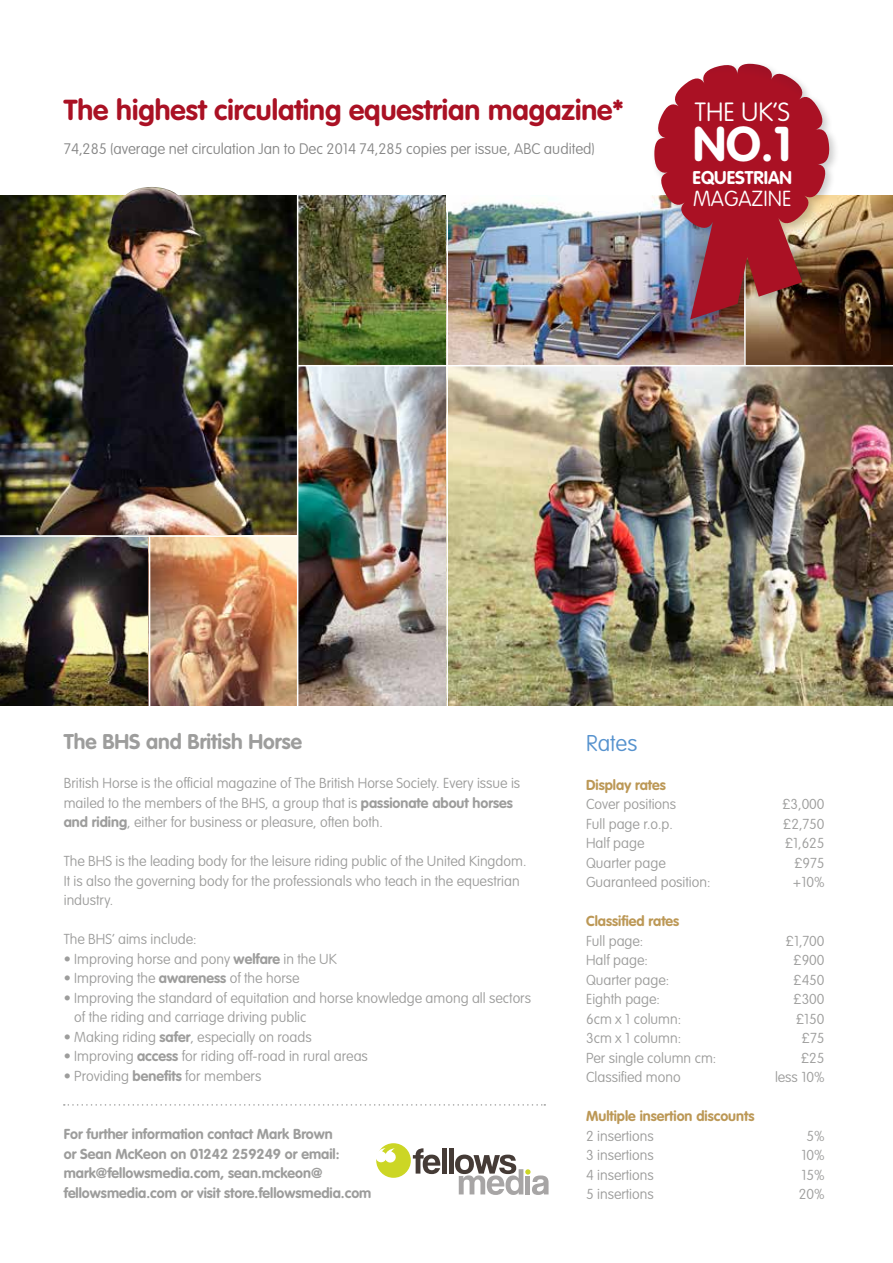
<style>
.page{position:relative;width:893px;height:1263px;background:#fff}
.page>*{position:absolute;margin:0;border:0;box-sizing:border-box;transform-origin:0 0}
.t1{font:700 48.15px "VAG Rounded";color:#fff}
.t2{font:700 28.5px "VAG Rounded";color:#aa1124}
.t3{font:100 25.95px "VAG Rounded";color:#fff}
.t4{font:100 22.5px "VAG Rounded";color:#5692ce}
.t5{font:100 21.45px "VAG Rounded";color:#fff}
.t6{font:700 21px "VAG Rounded";color:#9d9d9c}
.t7{font:700 18.15px "VAG Rounded";color:#fff}
.t8{font:100 15px "VAG Rounded";color:#878787}
.t9{font:100 14.25px/19.5px "VAG Rounded";color:#9d9d9c}
.t10{font:700 14.25px/19.5px "VAG Rounded";color:#9d9d9c}
.t11{font:700 14.25px "VAG Rounded";color:#bc9856}
.s1{font-weight:700}
</style>
<div class="page">
<img style="left:0;top:196px;width:893px;height:510px">
<hr style="left:297px;top:193px;width:1px;height:518px;background:#fff">
<hr style="left:446px;top:193px;width:2px;height:518px;background:#fff">
<hr style="left:744px;top:198px;width:2px;height:168px;background:#fff">
<div style="left:651px;top:60px;width:188px;height:269px;background:#000;opacity:.2"></div>
<img style="left:654px;top:62px;width:176px;height:257px">
<div style="left:676px;top:85px;width:132px;height:132px;background:#aa1124;border-radius:50%"></div>
<hr style="left:298px;top:365px;width:595px;height:1px;background:#fff">
<hr style="left:0;top:535px;width:298px;height:2px;background:#fff">
<hr style="left:149px;top:536px;width:1px;height:173px;background:#fff">
<img style="left:111px;top:187px;width:81px;height:37px">
<svg style="left:413px;top:1148px;width:27px;height:26px"></svg>
<div style="left:442px;top:1148px;width:5px;height:25px;background:#453b36"></div>
<div style="left:449px;top:1148px;width:5px;height:25px;background:#453b36"></div>
<div style="left:376px;top:1143px;width:35px;height:35px;background:#ccd625;border-radius:50%"></div>
<svg style="left:376px;top:1148px;width:20px;height:15px"></svg>
<svg style="left:455px;top:1154px;width:94px;height:41px"></svg>
<svg style="left:64px;top:1104px;width:481px;height:2px"></svg>
<h2 class="t2" style="left:64px;top:93px;width:561px">The highest circulating equestrian magazine*</h2>
<p class="t8" style="left:64px;top:140px;width:532px">74,285 (average net circulation Jan to Dec 2014 74,285 copies per issue, ABC audited)</p>
<h3 class="t3" style="left:695px;top:97px;width:96px">THE UK’S</h3>
<h1 class="t1" style="left:693px;top:116px;width:100px">NO.1</h1>
<p class="t7" style="left:693px;top:167px;width:101px">EQUESTRIAN</p>
<h3 class="t5" style="left:693px;top:186px;width:100px">MAGAZINE</h3>
<h3 class="t6" style="left:64px;top:730px;width:240px">The BHS and British Horse</h3>
<p class="t9" style="left:64px;top:774px;width:458px">British Horse is the official magazine of The British Horse Society. Every issue is mailed to the members of the BHS, a group that is <span class="s1">passionate about horses and riding</span>, either for business or pleasure, often both.</p>
<p class="t9" style="left:64px;top:852px;width:464px">The BHS is the leading body for the leisure riding public of the United Kingdom.<br>It is also the governing body for the professionals who teach in the equestrian industry.</p>
<p class="t9" style="left:64px;top:930px;width:134px">The BHS’ aims include:</p>
<p class="t9" style="left:64px;top:949px;width:274px">• Improving horse and pony <span class="s1">welfare</span> in the UK</p>
<p class="t9" style="left:64px;top:969px;width:237px">• Improving the <span class="s1">awareness</span> of the horse</p>
<p class="t9" style="left:74px;top:988px;width:458px;text-indent:-11px">• Improving the standard of equitation and horse knowledge among all sectors of the riding and carriage driving public</p>
<p class="t9" style="left:64px;top:1027px;width:249px">• Making riding <span class="s1">safer</span>, especially on roads</p>
<p class="t9" style="left:64px;top:1047px;width:306px">• Improving <span class="s1">access</span> for riding off-road in rural areas</p>
<p class="t9" style="left:64px;top:1066px;width:199px">• Providing <span class="s1">benefits</span> for members</p>
<p class="t10" style="left:64px;top:1125px;width:309px">For further information contact Mark Brown<br>or Sean McKeon on 01242 259249 or email: mark@fellowsmedia.com, sean.mckeon@ fellowsmedia.com or visit store.fellowsmedia.com</p>
<h3 class="t4" style="left:586px;top:730px;width:53px">Rates</h3>
<p class="t11" style="left:586px;top:776px;width:81px">Display rates</p>
<p class="t9" style="left:586px;top:795px;width:92px">Cover positions</p>
<p class="t9" style="left:782px;top:795px;width:44px">£3,000</p>
<p class="t9" style="left:586px;top:814px;width:88px">Full page r.o.p.</p>
<p class="t9" style="left:783px;top:814px;width:43px">£2,750</p>
<p class="t9" style="left:586px;top:834px;width:60px">Half page</p>
<p class="t9" style="left:785px;top:834px;width:41px">£1,625</p>
<p class="t9" style="left:586px;top:853px;width:81px">Quarter page</p>
<p class="t9" style="left:794px;top:853px;width:32px">£975</p>
<p class="t9" style="left:586px;top:873px;width:126px">Guaranteed position:</p>
<p class="t9" style="left:793px;top:873px;width:33px">+10%</p>
<p class="t11" style="left:586px;top:913px;width:95px">Classified rates</p>
<p class="t9" style="left:586px;top:931px;width:59px">Full page:</p>
<p class="t9" style="left:786px;top:931px;width:41px">£1,700</p>
<p class="t9" style="left:586px;top:951px;width:63px">Half page:</p>
<p class="t9" style="left:793px;top:951px;width:33px">£900</p>
<p class="t9" style="left:586px;top:970px;width:85px">Quarter page:</p>
<p class="t9" style="left:793px;top:970px;width:33px">£450</p>
<p class="t9" style="left:586px;top:990px;width:75px">Eighth page:</p>
<p class="t9" style="left:793px;top:990px;width:33px">£300</p>
<p class="t9" style="left:586px;top:1009px;width:97px">6cm x 1 column:</p>
<p class="t9" style="left:796px;top:1009px;width:30px">£150</p>
<p class="t9" style="left:586px;top:1029px;width:97px">3cm x 1 column:</p>
<p class="t9" style="left:802px;top:1029px;width:24px">£75</p>
<p class="t9" style="left:586px;top:1048px;width:132px">Per single column cm:</p>
<p class="t9" style="left:801px;top:1048px;width:25px">£25</p>
<p class="t9" style="left:586px;top:1068px;width:96px">Classified mono</p>
<p class="t9" style="left:775px;top:1068px;width:51px">less 10%</p>
<p class="t11" style="left:586px;top:1108px;width:170px">Multiple insertion discounts</p>
<p class="t9" style="left:586px;top:1126px;width:69px">2 insertions</p>
<p class="t9" style="left:806px;top:1126px;width:20px">5%</p>
<p class="t9" style="left:586px;top:1146px;width:69px">3 insertions</p>
<p class="t9" style="left:801px;top:1146px;width:25px">10%</p>
<p class="t9" style="left:586px;top:1165px;width:69px">4 insertions</p>
<p class="t9" style="left:801px;top:1165px;width:25px">15%</p>
<p class="t9" style="left:586px;top:1185px;width:69px">5 insertions</p>
<p class="t9" style="left:799px;top:1185px;width:27px">20%</p>
</div>
